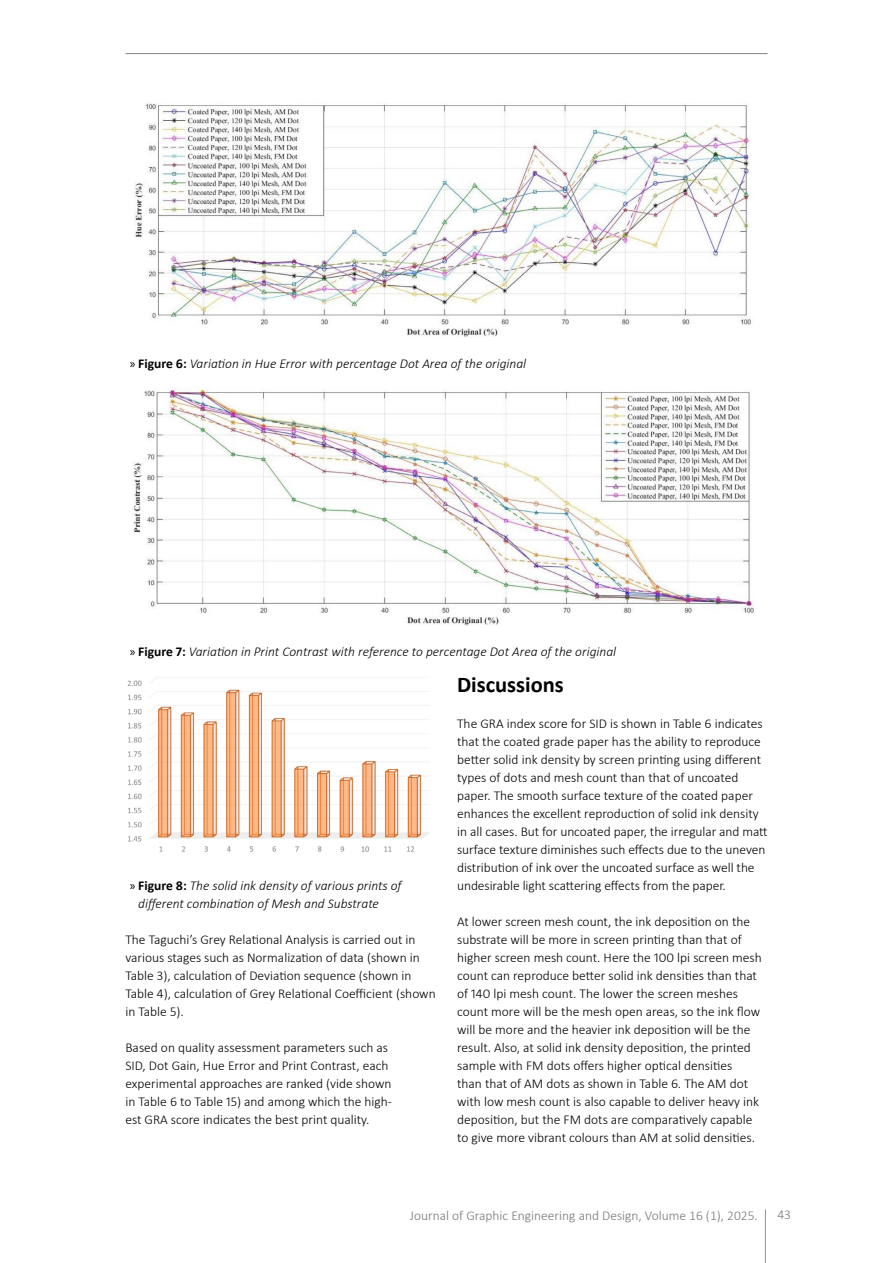
<style>
.page{position:relative;width:893px;height:1263px;background:#fff}
.page>*{position:absolute;margin:0;border:0;box-sizing:border-box;transform-origin:0 0}
.t1{font:700 22.5px "Calibri";color:#000}
.t2{font:300 13.5px/18px "Calibri";color:#000}
.t3{font:italic 300 13.5px/18px "Calibri";color:#000}
.t4{font:300 13.5px "Calibri";color:#77787b}
.s1{font-family:"Myriad Pro";font-weight:400;font-style:normal}
.s2{font-weight:700;font-style:normal}
</style>
<div class="page">
<hr style="left:765px;top:1209px;width:1px;height:54px;background:#939598">
<hr style="left:125px;top:53px;width:642px;height:1px;background:#808285">
<img style="left:135px;top:103px;width:616px;height:234px">
<img style="left:133px;top:388px;width:622px;height:238px">
<img style="left:127px;top:677px;width:303px;height:175px">
<p class="t3" style="left:130px;top:354px;width:398px"><span class="s1">»</span> <span class="s2">Figure 6:</span> Variation in Hue Error with percentage Dot Area of the original</p>
<p class="t3" style="left:130px;top:642px;width:488px"><span class="s1">»</span> <span class="s2">Figure 7:</span> Variation in Print Contrast with reference to percentage Dot Area of the original</p>
<p class="t3" style="left:138px;top:876px;width:265px;text-indent:-8px"><span class="s1">»</span> <span class="s2">Figure 8:</span> The solid ink density of various prints of different combination of Mesh and Substrate</p>
<p class="t2" style="left:125px;top:930px;width:312px">The Taguchi’s Grey Relational Analysis is carried out in various stages such as Normalization of data (shown in Table 3), calculation of Deviation sequence (shown in Table 4), calculation of Grey Relational Coefficient (shown in Table 5).</p>
<p class="t2" style="left:125px;top:1038px;width:268px">Based on quality assessment parameters such as SID, Dot Gain, Hue Error and Print Contrast, each experimental approaches are ranked (vide shown in Table 6 to Table 15) and among which the high&shy;est GRA score indicates the best print quality.</p>
<h1 class="t1" style="left:457px;top:668px;width:108px">Discussions</h1>
<p class="t2" style="left:457px;top:714px;width:312px">The GRA index score for SID is shown in Table 6 indicates that the coated grade paper has the ability to reproduce better solid ink density by screen printing using different types of dots and mesh count than that of uncoated paper. The smooth surface texture of the coated paper enhances the excellent reproduction of solid ink density in all cases. But for uncoated paper, the irregular and matt surface texture diminishes such effects due to the uneven distribution of ink over the uncoated surface as well the undesirable light scattering effects from the paper.</p>
<p class="t2" style="left:457px;top:912px;width:306px">At lower screen mesh count, the ink deposition on the substrate will be more in screen printing than that of higher screen mesh count. Here the 100 lpi screen mesh count can reproduce better solid ink densities than that of 140 lpi mesh count. The lower the screen meshes count more will be the mesh open areas, so the ink flow will be more and the heavier ink deposition will be the result. Also, at solid ink density deposition, the printed sample with FM dots offers higher optical densities<br>than that of AM dots as shown in Table 6. The AM dot with low mesh count is also capable to deliver heavy ink deposition, but the FM dots are comparatively capable to give more vibrant colours than AM at solid densities.</p>
<p class="t4" style="left:410px;top:1207px;width:350px">Journal of Graphic Engineering and Design, Volume 16 (1), 2025.</p>
<p class="t4" style="left:777px;top:1206px;width:15px">43</p>
</div>
